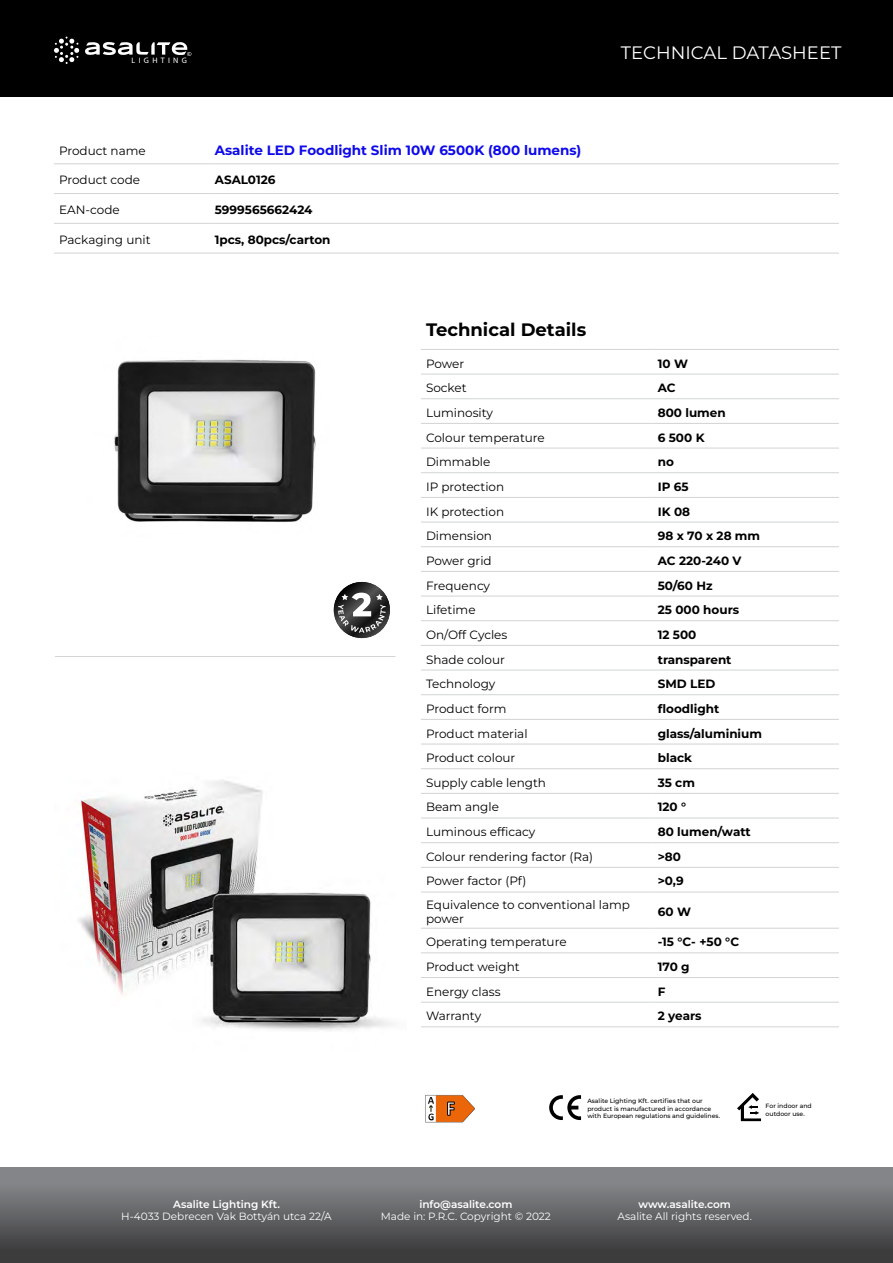
<style>
.page{position:relative;width:893px;height:1263px;background:#fff}
.page>*{position:absolute;margin:0;border:0;box-sizing:border-box;transform-origin:0 0}
.t1{font:18px "Montserrat";color:#fff}
.t2{font:700 18px "Montserrat";color:#000}
.t3{font:700 13.5px "Montserrat";color:#0e0aec}
.t4{font:12px/14.4px "Montserrat";color:#000}
.t5{font:700 12px "Montserrat";color:#000}
.t6{font:10.5px "Montserrat";color:#fff}
.t7{font:600 10.5px "Montserrat";color:#fff}
.t8{font:7.95px "Myriad Pro";color:#fff}
.t9{font:500 6.15px/7.4px "Montserrat";color:#000}
</style>
<div class="page">
<div style="left:0;top:1167px;width:893px;height:96px;background:linear-gradient(to bottom,#8e9194,#363637)"></div>
<div style="left:0;top:0;width:893px;height:96px;background:#000"></div>
<svg style="left:85px;top:42px;width:106px;height:14px"></svg>
<svg style="left:54px;top:37px;width:25px;height:27px"></svg>
<img style="left:114px;top:359px;width:202px;height:163px">
<hr style="left:421px;top:349px;width:232px;height:1px;background:#d1d3d4">
<hr style="left:653px;top:349px;width:186px;height:1px;background:#d1d3d4">
<hr style="left:421px;top:374px;width:232px;height:1px;background:#d1d3d4">
<hr style="left:653px;top:374px;width:186px;height:1px;background:#d1d3d4">
<hr style="left:421px;top:398px;width:232px;height:1px;background:#d1d3d4">
<hr style="left:653px;top:398px;width:186px;height:1px;background:#d1d3d4">
<hr style="left:421px;top:423px;width:232px;height:1px;background:#d1d3d4">
<hr style="left:653px;top:423px;width:186px;height:1px;background:#d1d3d4">
<hr style="left:421px;top:448px;width:232px;height:1px;background:#d1d3d4">
<hr style="left:653px;top:448px;width:186px;height:1px;background:#d1d3d4">
<hr style="left:421px;top:472px;width:232px;height:1px;background:#d1d3d4">
<hr style="left:653px;top:472px;width:186px;height:1px;background:#d1d3d4">
<hr style="left:421px;top:497px;width:232px;height:1px;background:#d1d3d4">
<hr style="left:653px;top:497px;width:186px;height:1px;background:#d1d3d4">
<hr style="left:421px;top:522px;width:232px;height:1px;background:#d1d3d4">
<hr style="left:653px;top:522px;width:186px;height:1px;background:#d1d3d4">
<hr style="left:421px;top:546px;width:232px;height:1px;background:#d1d3d4">
<hr style="left:653px;top:546px;width:186px;height:1px;background:#d1d3d4">
<hr style="left:421px;top:571px;width:232px;height:1px;background:#d1d3d4">
<hr style="left:653px;top:571px;width:186px;height:1px;background:#d1d3d4">
<hr style="left:421px;top:596px;width:232px;height:1px;background:#d1d3d4">
<hr style="left:653px;top:596px;width:186px;height:1px;background:#d1d3d4">
<hr style="left:421px;top:620px;width:232px;height:1px;background:#d1d3d4">
<hr style="left:653px;top:620px;width:186px;height:1px;background:#d1d3d4">
<hr style="left:421px;top:645px;width:232px;height:1px;background:#d1d3d4">
<hr style="left:653px;top:645px;width:186px;height:1px;background:#d1d3d4">
<hr style="left:421px;top:670px;width:232px;height:1px;background:#d1d3d4">
<hr style="left:653px;top:670px;width:186px;height:1px;background:#d1d3d4">
<hr style="left:421px;top:694px;width:232px;height:1px;background:#d1d3d4">
<hr style="left:653px;top:694px;width:186px;height:1px;background:#d1d3d4">
<hr style="left:421px;top:719px;width:232px;height:1px;background:#d1d3d4">
<hr style="left:653px;top:719px;width:186px;height:1px;background:#d1d3d4">
<hr style="left:421px;top:744px;width:232px;height:1px;background:#d1d3d4">
<hr style="left:653px;top:744px;width:186px;height:1px;background:#d1d3d4">
<hr style="left:421px;top:768px;width:232px;height:1px;background:#d1d3d4">
<hr style="left:653px;top:768px;width:186px;height:1px;background:#d1d3d4">
<hr style="left:421px;top:793px;width:232px;height:1px;background:#d1d3d4">
<hr style="left:653px;top:793px;width:186px;height:1px;background:#d1d3d4">
<hr style="left:421px;top:818px;width:232px;height:1px;background:#d1d3d4">
<hr style="left:653px;top:818px;width:186px;height:1px;background:#d1d3d4">
<hr style="left:421px;top:842px;width:232px;height:1px;background:#d1d3d4">
<hr style="left:653px;top:842px;width:186px;height:1px;background:#d1d3d4">
<hr style="left:421px;top:867px;width:232px;height:1px;background:#d1d3d4">
<hr style="left:653px;top:867px;width:186px;height:1px;background:#d1d3d4">
<hr style="left:421px;top:892px;width:232px;height:1px;background:#d1d3d4">
<hr style="left:653px;top:892px;width:186px;height:1px;background:#d1d3d4">
<hr style="left:421px;top:928px;width:232px;height:1px;background:#d1d3d4">
<hr style="left:653px;top:928px;width:186px;height:1px;background:#d1d3d4">
<hr style="left:421px;top:952px;width:232px;height:1px;background:#d1d3d4">
<hr style="left:653px;top:952px;width:186px;height:1px;background:#d1d3d4">
<hr style="left:421px;top:977px;width:232px;height:1px;background:#d1d3d4">
<hr style="left:653px;top:977px;width:186px;height:1px;background:#d1d3d4">
<hr style="left:421px;top:1002px;width:232px;height:1px;background:#d1d3d4">
<hr style="left:653px;top:1002px;width:186px;height:1px;background:#d1d3d4">
<hr style="left:421px;top:1026px;width:232px;height:1px;background:#d1d3d4">
<hr style="left:653px;top:1026px;width:186px;height:1px;background:#d1d3d4">
<hr style="left:54px;top:164px;width:156px;height:1px;background:#d1d3d4">
<hr style="left:210px;top:164px;width:629px;height:1px;background:#d1d3d4">
<hr style="left:54px;top:193px;width:156px;height:1px;background:#d1d3d4">
<hr style="left:210px;top:193px;width:629px;height:1px;background:#d1d3d4">
<hr style="left:54px;top:223px;width:156px;height:1px;background:#d1d3d4">
<hr style="left:210px;top:223px;width:629px;height:1px;background:#d1d3d4">
<hr style="left:54px;top:253px;width:156px;height:1px;background:#d1d3d4">
<hr style="left:210px;top:253px;width:629px;height:1px;background:#d1d3d4">
<img style="left:78px;top:780px;width:314px;height:250px">
<hr style="left:55px;top:656px;width:340px;height:1px;background:#d1d3d4">
<svg style="left:334px;top:582px;width:56px;height:56px"></svg>
<svg style="left:338px;top:593px;width:48px;height:40px"></svg>
<svg style="left:425px;top:1095px;width:50px;height:27px"></svg>
<svg style="left:549px;top:1095px;width:32px;height:25px"></svg>
<svg style="left:737px;top:1093px;width:24px;height:28px"></svg>
<p class="t8" style="left:132px;top:56px;width:57px">L I G H T I N G</p>
<p class="t4" style="left:59px;top:143px;width:88px">Product name</p>
<p class="t3" style="left:215px;top:142px;width:368px">Asalite LED Foodlight Slim 10W 6500K (800 lumens)</p>
<p class="t4" style="left:59px;top:173px;width:83px">Product code</p>
<p class="t5" style="left:215px;top:172px;width:62px">ASAL0126</p>
<p class="t4" style="left:59px;top:202px;width:62px">EAN -code</p>
<p class="t5" style="left:215px;top:202px;width:99px">5999565662424</p>
<p class="t4" style="left:59px;top:232px;width:93px">Packaging unit</p>
<p class="t5" style="left:215px;top:232px;width:117px">1pcs, 80pcs/carton</p>
<h1 class="t1" style="left:621px;top:41px;width:124px">Tech nical data</h1>
<h1 class="t1" style="left:781px;top:41px;width:59px">sh eet</h1>
<h1 class="t2" style="left:426px;top:317px;width:162px">Technical Details</h1>
<p class="t4" style="left:426px;top:356px;width:40px">Power</p>
<p class="t5" style="left:658px;top:355px;width:32px">10 W</p>
<p class="t4" style="left:426px;top:380px;width:42px">Socket</p>
<p class="t5" style="left:658px;top:380px;width:19px">AC</p>
<p class="t4" style="left:426px;top:405px;width:68px">Luminosity</p>
<p class="t5" style="left:658px;top:405px;width:69px">800 lumen</p>
<p class="t4" style="left:426px;top:430px;width:120px">Colour temperature</p>
<p class="t5" style="left:658px;top:429px;width:48px">6 500 K</p>
<p class="t4" style="left:426px;top:454px;width:66px">Dimmable</p>
<p class="t5" style="left:658px;top:454px;width:18px">no</p>
<p class="t4" style="left:426px;top:479px;width:80px">I P protection</p>
<p class="t5" style="left:658px;top:479px;width:32px">IP 65</p>
<p class="t4" style="left:426px;top:504px;width:80px">I K protection</p>
<p class="t5" style="left:658px;top:503px;width:34px">IK 08</p>
<p class="t4" style="left:426px;top:528px;width:67px">Dimension</p>
<p class="t5" style="left:658px;top:528px;width:104px">98 x 70 x 28 mm</p>
<p class="t4" style="left:426px;top:553px;width:67px">Power grid</p>
<p class="t5" style="left:658px;top:553px;width:85px">AC 220-240 V</p>
<p class="t4" style="left:426px;top:578px;width:66px">Frequency</p>
<p class="t5" style="left:658px;top:577px;width:56px">50/60 Hz</p>
<p class="t4" style="left:426px;top:602px;width:51px">Lifetime</p>
<p class="t5" style="left:658px;top:602px;width:83px">25 000 hours</p>
<p class="t4" style="left:426px;top:627px;width:83px">On/Off Cycles</p>
<p class="t5" style="left:658px;top:627px;width:40px">12 500</p>
<p class="t4" style="left:426px;top:652px;width:80px">Shade colour</p>
<p class="t5" style="left:658px;top:651px;width:75px">transparent</p>
<p class="t4" style="left:426px;top:676px;width:71px">Technology</p>
<p class="t5" style="left:658px;top:676px;width:59px">SMD LED</p>
<p class="t4" style="left:426px;top:701px;width:82px">Product form</p>
<p class="t5" style="left:658px;top:700px;width:63px">floodlight</p>
<p class="t4" style="left:426px;top:726px;width:103px">Product material</p>
<p class="t5" style="left:658px;top:725px;width:106px">glass/aluminium</p>
<p class="t4" style="left:426px;top:750px;width:91px">Product colour</p>
<p class="t5" style="left:658px;top:750px;width:36px">black</p>
<p class="t4" style="left:426px;top:775px;width:121px">Supply cable length</p>
<p class="t5" style="left:658px;top:774px;width:39px">35 cm</p>
<p class="t4" style="left:426px;top:800px;width:74px">Beam angle</p>
<p class="t5" style="left:658px;top:799px;width:30px">120 °</p>
<p class="t4" style="left:426px;top:824px;width:111px">Luminous efficacy</p>
<p class="t5" style="left:658px;top:824px;width:94px">80 lumen/watt</p>
<p class="t4" style="left:426px;top:849px;width:169px">Colour rendering factor (Ra)</p>
<p class="t5" style="left:658px;top:848px;width:25px">&gt;80</p>
<p class="t4" style="left:426px;top:874px;width:102px">Power factor (Pf)</p>
<p class="t5" style="left:658px;top:873px;width:27px">&gt;0,9</p>
<p class="t4" style="left:426px;top:897px;width:205px">Equivalence to conventional lamp power</p>
<p class="t5" style="left:658px;top:904px;width:35px">60 W</p>
<p class="t4" style="left:426px;top:934px;width:142px">Operating temperature</p>
<p class="t5" style="left:658px;top:934px;width:83px">-15 °C- +50 °C</p>
<p class="t4" style="left:426px;top:959px;width:95px">Product weight</p>
<p class="t5" style="left:658px;top:959px;width:33px">170 g</p>
<p class="t4" style="left:426px;top:984px;width:76px">Energy class</p>
<p class="t5" style="left:658px;top:983px;width:9px">F</p>
<p class="t4" style="left:426px;top:1008px;width:57px">Warranty</p>
<p class="t5" style="left:658px;top:1008px;width:45px">2 years</p>
<p class="t7" style="left:173px;top:1197px;width:108px">Asalite Lighting Kft.</p>
<p class="t6" style="left:121px;top:1209px;width:212px">H-4033 Debrecen Vak Bottyán utca 22/A</p>
<p class="t7" style="left:419px;top:1197px;width:94px">info@asalite.com</p>
<p class="t6" style="left:381px;top:1209px;width:171px">Made in: P.R.C. Copyright © 2022</p>
<p class="t9" style="left:587px;top:1097px;width:134px">Asalite Lighting Kft. certifies that our product is manufactured in accordance with European regulations and guidelines.</p>
<p class="t9" style="left:766px;top:1102px;width:48px">For indoor and outdoor use.</p>
<p class="t7" style="left:638px;top:1197px;width:94px">www.asalite.com</p>
<p class="t6" style="left:617px;top:1209px;width:136px">Asalite All rights reserved.</p>
</div>
